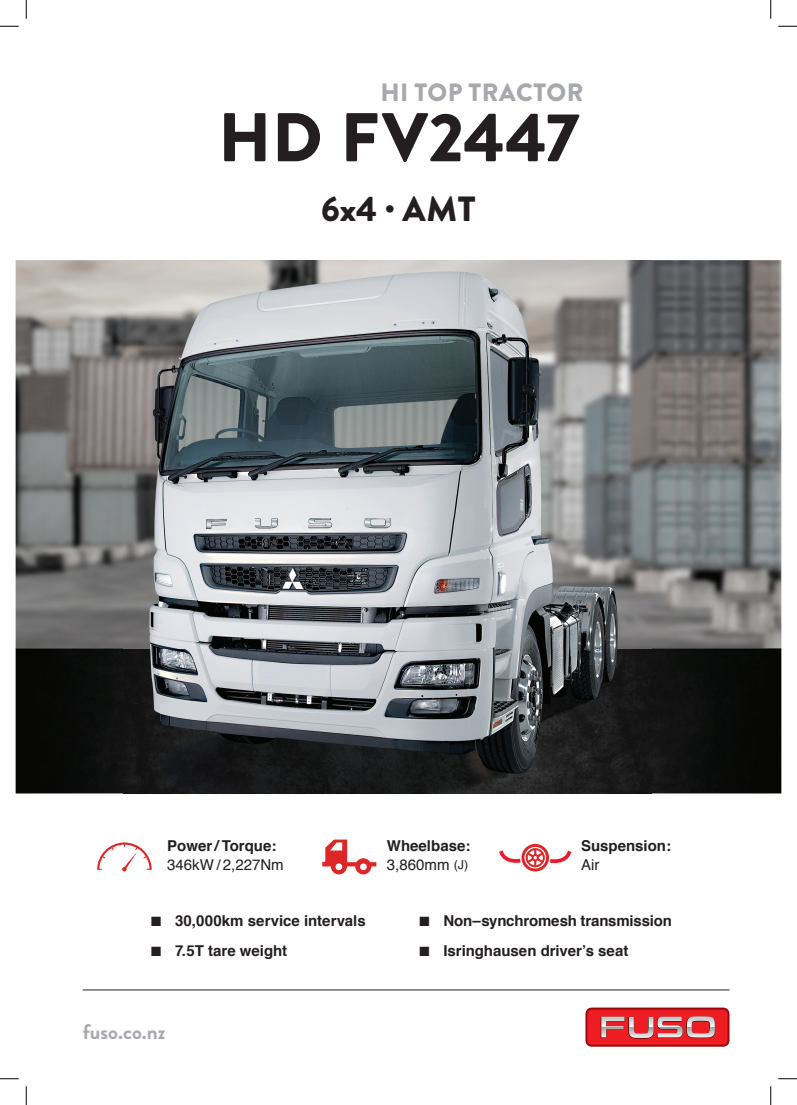
<style>
.page{position:relative;width:797px;height:1105px;background:#fff}
.page>*{position:absolute;margin:0;border:0;box-sizing:border-box;transform-origin:0 0}
.t1{font:900 68.75px "Brandon Grotesque";letter-spacing:.01em;color:#231f20}
.t2{font:900 35px "Brandon Grotesque";letter-spacing:.005em;color:#231f20}
.t3{font:900 25px "Brandon Grotesque";letter-spacing:.02em;color:#a8a9ad}
.t4{font:700 21.12px "Brandon Grotesque";color:#a8a9ad}
.t5{font:700 15px/18.8px "Helvetica";color:#231f20}
.t6{font:15px "Helvetica";color:#231f20}
.s1{font-weight:400}
.s2{font-weight:400;font-size:12.5px}
.s3{font-family:"Arial";font-size:20px}
</style>
<div class="page">
<img style="left:586px;top:1007px;width:143px;height:40px">
<hr style="left:83px;top:990px;width:646px;height:1px;background:#231f20">
<svg style="left:97px;top:842px;width:55px;height:30px"></svg>
<svg style="left:322px;top:839px;width:54px;height:35px"></svg>
<img style="left:16px;top:260px;width:765px;height:533px">
<img style="left:124px;top:260px;width:527px;height:533px">
<svg style="left:499px;top:844px;width:73px;height:27px"></svg>
<svg style="left:0;top:25px;width:19px;height:2px"></svg>
<svg style="left:778px;top:25px;width:19px;height:2px"></svg>
<svg style="left:0;top:1078px;width:19px;height:1px"></svg>
<svg style="left:778px;top:1078px;width:19px;height:1px"></svg>
<svg style="left:25px;top:0;width:2px;height:19px"></svg>
<svg style="left:25px;top:1086px;width:2px;height:19px"></svg>
<svg style="left:770px;top:0;width:1px;height:19px"></svg>
<svg style="left:770px;top:1086px;width:1px;height:19px"></svg>
<h3 class="t3" style="left:380px;top:75px;width:205px">HI TOP TRACTOR</h3>
<h1 class="t1" style="left:218px;top:89px;width:362px">HD FV2447</h1>
<h2 class="t2" style="left:321px;top:184px;width:156px">6x4 · AMT</h2>
<p class="t5" style="left:167px;top:836px;width:111px">Power / Torque:</p>
<p class="t6" style="left:167px;top:853px;width:118px">346kW / 2,227Nm</p>
<p class="t5" style="left:387px;top:836px;width:85px">Wheelbase:<br><span class="s1">3,860mm</span> <span class="s2">(J)</span></p>
<p class="t5" style="left:581px;top:836px;width:92px">Suspension:</p>
<p class="t6" style="left:581px;top:853px;width:20px">Air</p>
<p class="t5" style="left:150px;top:912px;width:217px"><span class="s3">■</span> 30,000km service intervals</p>
<p class="t5" style="left:150px;top:942px;width:139px"><span class="s3">■</span> 7.5T tare weight</p>
<h3 class="t4" style="left:83px;top:1016px;width:84px">fuso.co.nz</h3>
<p class="t5" style="left:418px;top:912px;width:255px"><span class="s3">■</span> Non–synchromesh transmission</p>
<p class="t5" style="left:418px;top:942px;width:211px"><span class="s3">■</span> Isringhausen driver’s seat</p>
</div>
